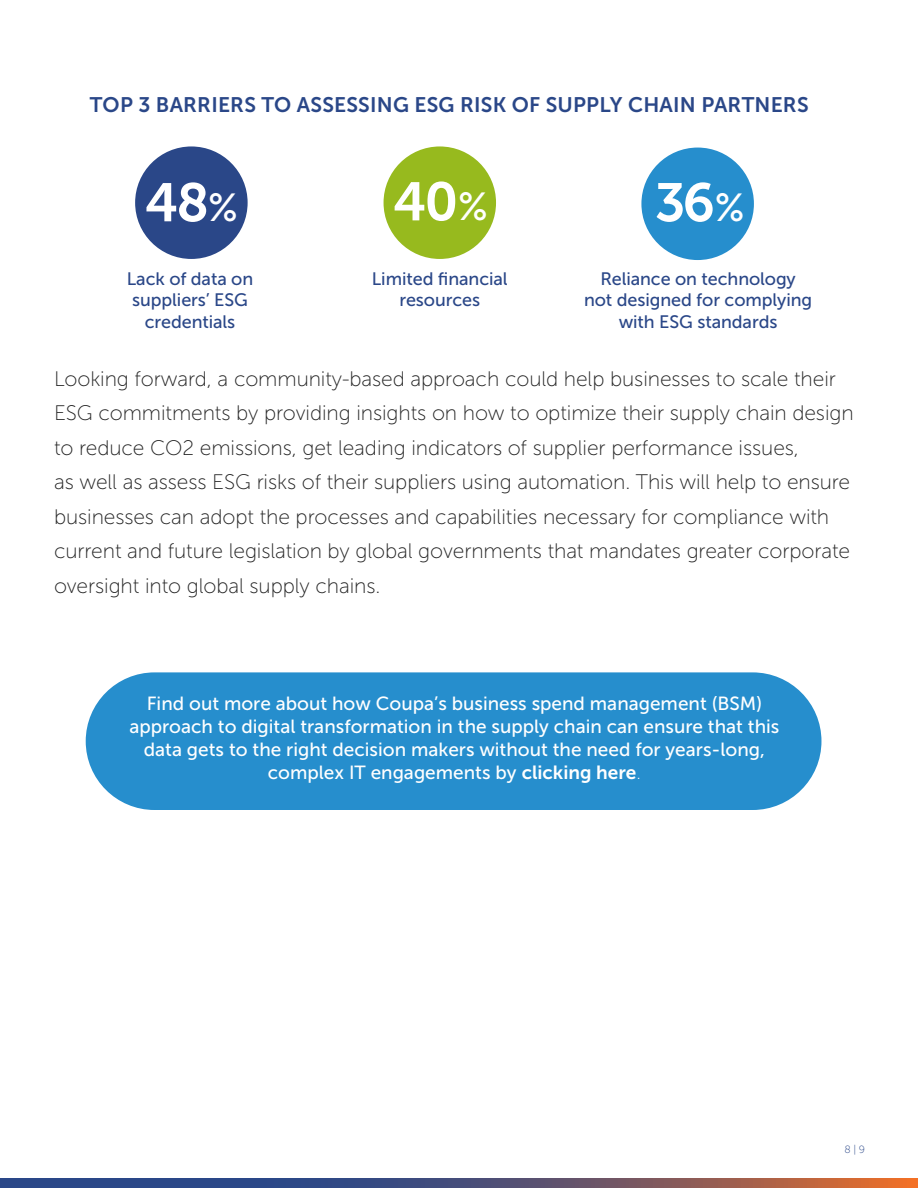
<style>
.page{position:relative;width:918px;height:1188px;background:#fff}
.page>*{position:absolute;margin:0;border:0;box-sizing:border-box;transform-origin:0 0}
.t1{font:53.85px "Museo Sans 700";color:#fff}
.t2{font:21px/34.5px "Museo Sans 100";letter-spacing:-.005em;color:#222}
.t3{font:21px "Museo Sans 700";letter-spacing:.01em;color:#2a4788}
.t4{font:19.05px/23.1px "Museo Sans 500";color:#fff;text-align:center}
.t5{font:18px/21.6px "Museo Sans 500";letter-spacing:-.005em;color:#2a4788;text-align:center}
.t6{font:10.5px "Museo Sans 100";color:#2a4788}
.s1{font-family:"Museo Sans 500";font-size:39px}
.s2{font-family:"Museo Sans 700"}
.s3{font-family:"Museo Sans 100"}
</style>
<div class="page">
<svg style="left:0;top:1178px;width:918px;height:10px;background:#60526d"></svg>
<div style="left:137px;top:148px;width:109px;height:110px;background:#2a4788;border-radius:50%"></div>
<div style="left:135px;top:146px;width:113px;height:113px;border:3px solid #2a4788;border-radius:50%"></div>
<div style="left:385px;top:148px;width:110px;height:110px;background:#97ba1e;border-radius:50%"></div>
<div style="left:384px;top:146px;width:112px;height:113px;border:3px solid #97ba1e;border-radius:50%"></div>
<div style="left:643px;top:149px;width:109px;height:110px;background:#268ecd;border-radius:50%"></div>
<div style="left:641px;top:148px;width:113px;height:112px;border:3px solid #268ecd;border-radius:50%"></div>
<div style="left:87px;top:674px;width:733px;height:135px;background:#268ecd;border-radius:67px"></div>
<div style="left:86px;top:672px;width:735px;height:138px;border:3px solid #268ecd;border-radius:67px"></div>
<p class="t3" style="left:90px;top:93px;width:720px">TOP 3 BARRIERS TO ASSESSING ESG RISK OF SUPPLY CHAIN PARTNERS</p>
<p class="t1" style="left:145px;top:173px;width:94px">48<span class="s1">%</span></p>
<p class="t5" style="left:127px;top:268px;width:128px;text-align:left">Lack of data on suppliers’ ESG</p>
<p class="t5" style="left:145px;top:311px;width:92px">credentials</p>
<p class="t1" style="left:393px;top:172px;width:96px">40<span class="s1">%</span></p>
<p class="t5" style="left:372px;top:268px;width:137px">Limited financial resources</p>
<p class="t1" style="left:655px;top:173px;width:91px">36<span class="s1">%</span></p>
<p class="t5" style="left:584px;top:268px;width:230px">Reliance on technology not designed for complying with ESG standards</p>
<p class="t2" style="left:54px;top:361px;width:801px">Looking forward, a community-based approach could help businesses to scale their ESG commitments by providing insights on how to optimize their supply chain design to reduce CO2 emissions, get leading indicators of supplier performance issues,<br>as well as assess ESG risks of their suppliers using automation. This will help to ensure businesses can adopt the processes and capabilities necessary for compliance with current and future legislation by global governments that mandates greater corporate oversight into global supply chains.</p>
<p class="t4" style="left:129px;top:691px;width:652px">Find out more about how Coupa’s business spend management (BSM) approach to digital transformation in the supply chain can ensure that this data gets to the right decision makers without the need for years-long, complex IT engagements by <span class="s2">clicking here</span><span class="s3">.</span></p>
<p class="t6" style="left:844px;top:1143px;width:22px">8 | 9</p>
</div>
